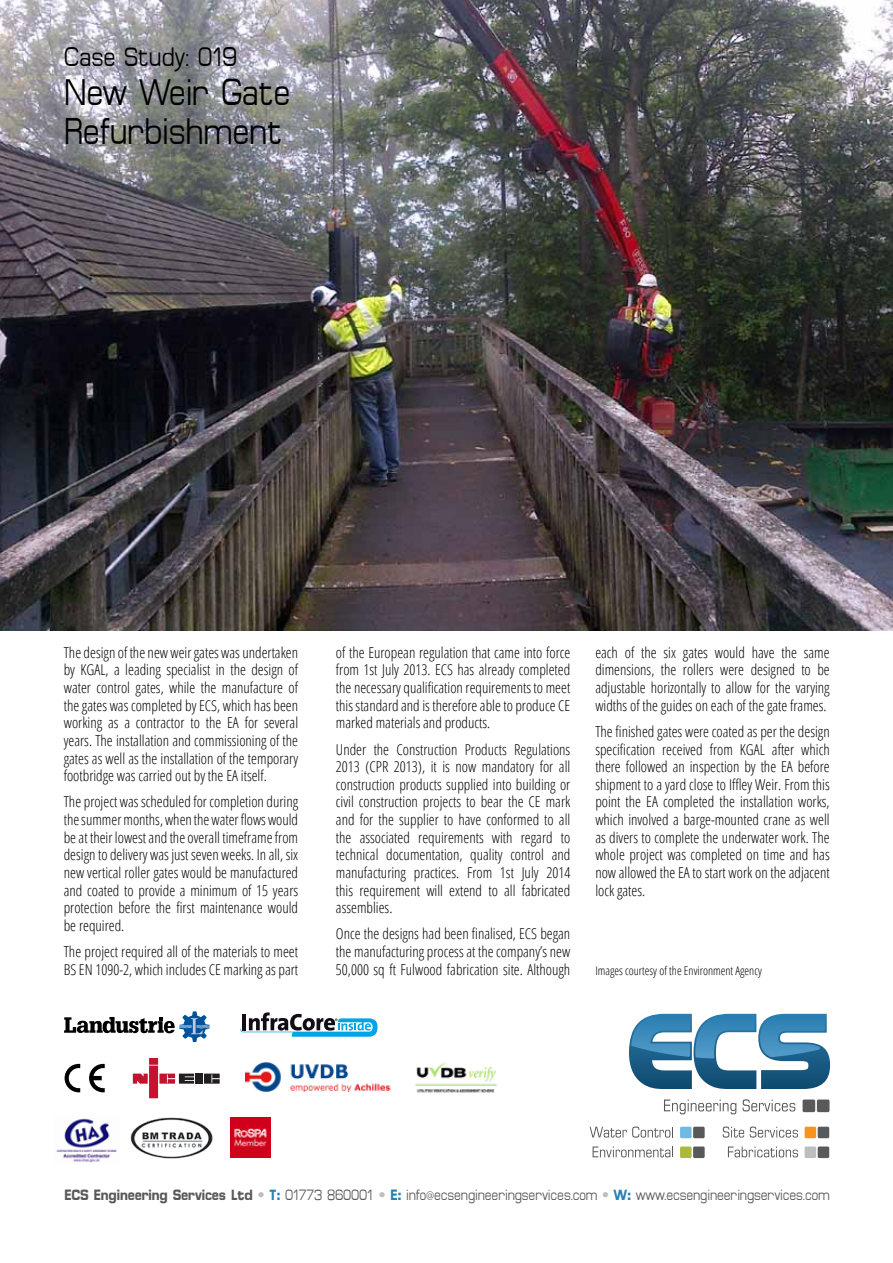
<style>
.page{position:relative;width:893px;height:1263px;background:#fff}
.page>*{position:absolute;margin:0;border:0;box-sizing:border-box;transform-origin:0 0}
.t1{font:37.5px/39px "Micro FLF";letter-spacing:-.005em;color:#000;scale:.83 1}
.t2{font:27px "Micro FLF";letter-spacing:-.005em;color:#000;scale:.83 1}
.t3{font:300 condensed 15px/17.7px "Open Sans";color:#000;text-align:justify}
.t4{font:15px "Micro FLF";letter-spacing:-.01em;color:#58595b;scale:.83 1}
.t5{font:300 condensed 12px "Open Sans";color:#000}
.s1{font-weight:700}
.s2{color:#bcbec0}
.s3{font-weight:700;color:#2880b3}
</style>
<div class="page">
<img style="left:0;top:0;width:893px;height:630px">
<svg style="left:593px;top:1146px;width:80px;height:11px"></svg>
<div style="left:693px;top:1146px;width:12px;height:12px;background:#58595b"></div>
<div style="left:680px;top:1146px;width:12px;height:12px;background:#acba3b"></div>
<svg style="left:728px;top:1146px;width:70px;height:11px"></svg>
<div style="left:818px;top:1146px;width:11px;height:12px;background:#58595b"></div>
<div style="left:805px;top:1146px;width:11px;height:12px;background:#bcbec0"></div>
<svg style="left:723px;top:1126px;width:21px;height:11px"></svg>
<svg style="left:750px;top:1126px;width:48px;height:11px"></svg>
<div style="left:818px;top:1127px;width:11px;height:11px;background:#58595b"></div>
<div style="left:805px;top:1127px;width:11px;height:11px;background:#f7941e"></div>
<svg style="left:590px;top:1126px;width:83px;height:11px"></svg>
<div style="left:693px;top:1127px;width:12px;height:11px;background:#58595b"></div>
<div style="left:680px;top:1127px;width:12px;height:11px;background:#70b9e2"></div>
<svg style="left:664px;top:1099px;width:72px;height:15px"></svg>
<svg style="left:742px;top:1099px;width:53px;height:12px"></svg>
<div style="left:817px;top:1099px;width:12px;height:13px;background:#58595b;border-radius:2px"></div>
<div style="left:803px;top:1099px;width:12px;height:13px;background:#58595b;border-radius:2px"></div>
<svg style="left:629px;top:1014px;width:201px;height:75px"></svg>
<img style="left:56px;top:1118px;width:61px;height:45px">
<img style="left:230px;top:1117px;width:40px;height:41px">
<img style="left:130px;top:1117px;width:83px;height:42px">
<svg style="left:204px;top:1073px;width:16px;height:11px"></svg>
<div style="left:195px;top:1073px;width:8px;height:11px;background:#231f20"></div>
<svg style="left:133px;top:1058px;width:61px;height:40px"></svg>
<img style="left:246px;top:1062px;width:145px;height:30px">
<img style="left:415px;top:1062px;width:81px;height:31px">
<svg style="left:65px;top:1064px;width:15px;height:28px"></svg>
<svg style="left:89px;top:1064px;width:16px;height:28px"></svg>
<svg style="left:65px;top:1011px;width:145px;height:31px"></svg>
<svg style="left:240px;top:1012px;width:137px;height:25px"></svg>
<h2 class="t2" style="left:64px;top:43px;width:210px">Case Study: 019</h2>
<h1 class="t1" style="left:64px;top:73px;width:274px">New Weir Gate<br>Refurbishment</h1>
<p class="t3" style="left:64px;top:643px;width:236px">The design of the new weir gates was undertaken by KGAL, a leading specialist in the design of water control gates, while the manufacture of the gates was completed by ECS, which has been working as a contractor to the EA for several years. The installation and commissioning of the gates as well as the installation of the temporary footbridge was carried out by the EA itself.</p>
<p class="t3" style="left:64px;top:792px;width:236px">The project was scheduled for completion during the summer months, when the water flows would be at their lowest and the overall timeframe from design to delivery was just seven weeks. In all, six new vertical roller gates would be manufactured and coated to provide a minimum of 15 years protection before the first maintenance would be required.</p>
<p class="t3" style="left:64px;top:942px;width:236px">The project required all of the materials to meet<br>BS EN 1090-2, which includes CE marking as part</p>
<p class="t3" style="left:336px;top:643px;width:236px">of the European regulation that came into force from 1st July 2013. ECS has already completed the necessary qualification requirements to meet this standard and is therefore able to produce CE marked materials and products.</p>
<p class="t3" style="left:336px;top:740px;width:236px">Under the Construction Products Regulations 2013 (CPR 2013), it is now mandatory for all construction products supplied into building or civil construction projects to bear the CE mark and for the supplier to have conformed to all the associated requirements with regard to technical documentation, quality control and manufacturing practices. From 1st July 2014 this requirement will extend to all fabricated assemblies.</p>
<p class="t3" style="left:336px;top:924px;width:236px">Once the designs had been finalised, ECS began the manufacturing process at the company’s new 50,000 sq ft Fulwood fabrication site. Although</p>
<p class="t3" style="left:595px;top:643px;width:236px">each of the six gates would have the same dimensions, the rollers were designed to be adjustable horizontally to allow for the varying widths of the guides on each of the gate frames.</p>
<p class="t3" style="left:595px;top:722px;width:236px">The finished gates were coated as per the design specification received from KGAL after which there followed an inspection by the EA before shipment to a yard close to Iffley Weir. From this point the EA completed the installation works, which involved a barge-mounted crane as well as divers to complete the underwater work. The whole project was completed on time and has now allowed the EA to start work on the adjacent lock gates.</p>
<p class="t5" style="left:595px;top:962px;width:168px">Images courtesy of the Environment Agency</p>
<p class="t4" style="left:64px;top:1187px;width:924px"><span class="s1">ECS Engineering Services Ltd</span> <span class="s2">●</span> <span class="s3">T:</span> 01773 860001 <span class="s2">●</span> <span class="s3">E:</span> info@ecsengineeringservices.com <span class="s2">●</span> <span class="s3">W:</span> www.ecsengineeringservices.com</p>
</div>
